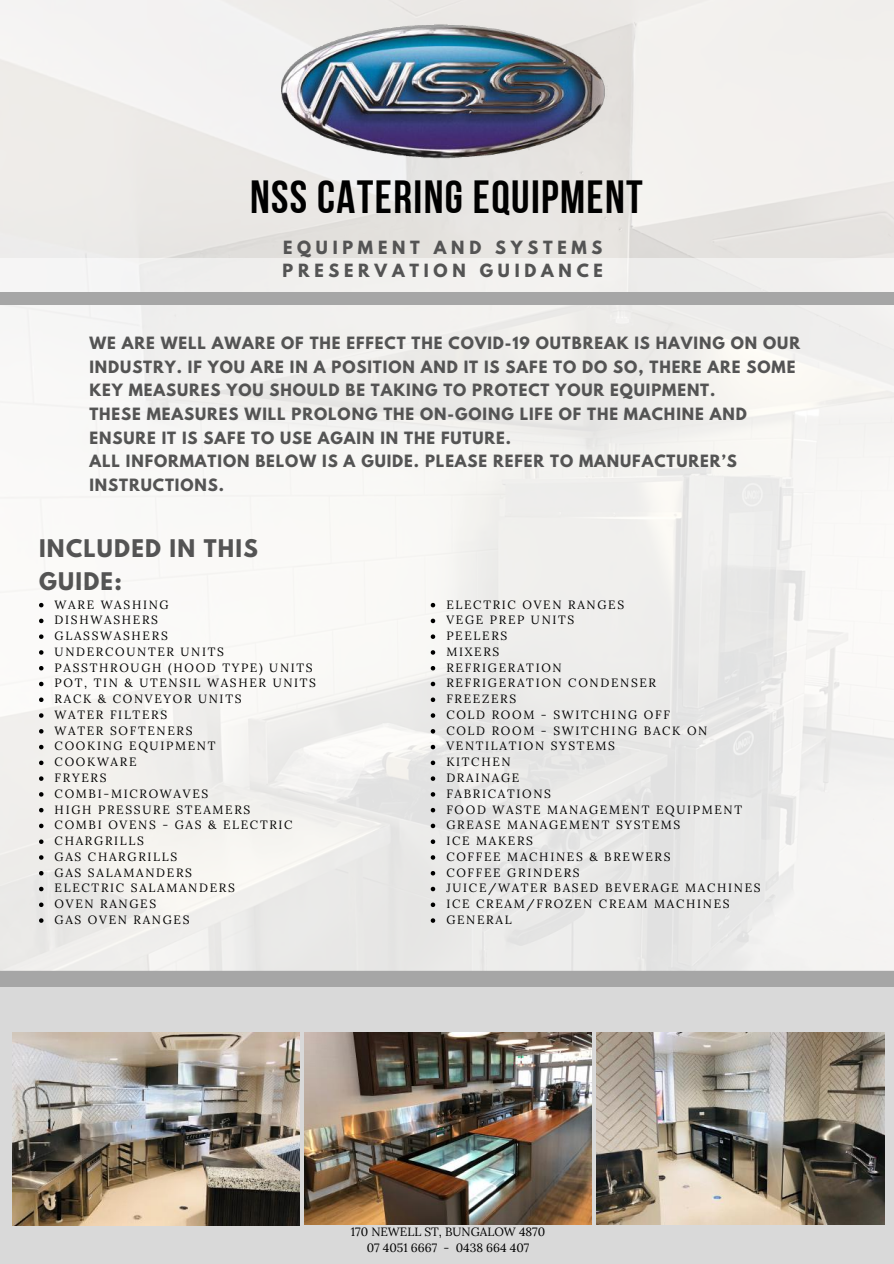
<style>
.page{position:relative;width:894px;height:1264px;background:#fff}
.page>*{position:absolute;margin:0;border:0;box-sizing:border-box;transform-origin:0 0}
.t1{font:46.35px "Bebas Neue Cyrillic";letter-spacing:.03em;color:#000}
.t2{font:700 21.6px/33.8px "League Spartan";letter-spacing:.06em;color:#545454}
.t3{font:700 16.2px/22.5px "League Spartan";letter-spacing:.295em;color:#545454}
.t4{font:700 15px/23.7px "League Spartan";letter-spacing:.06em;color:#545454}
.t5{font:12px/15.8px "Lora";letter-spacing:.14em;color:#000}
.t6{font:12px/15.8px "Lora";color:#000;text-align:center}
</style>
<div class="page">
<div style="left:0;top:258px;width:893px;height:961px;background:#f1f0ee"></div>
<div style="left:0;top:970px;width:893px;height:16px;background:#a6a6a6"></div>
<img style="left:247px;top:0;width:396px;height:187px">
<div style="left:0;top:986px;width:893px;height:277px;background:#d9d9d9"></div>
<img style="left:596px;top:1032px;width:287px;height:192px">
<img style="left:12px;top:1032px;width:288px;height:193px">
<img style="left:304px;top:1032px;width:287px;height:192px">
<div style="left:0;top:292px;width:893px;height:13px;background:#a6a6a6"></div>
<svg style="left:39px;top:603px;width:4px;height:4px"></svg>
<svg style="left:39px;top:618px;width:4px;height:5px"></svg>
<svg style="left:39px;top:634px;width:4px;height:5px"></svg>
<svg style="left:39px;top:650px;width:4px;height:4px"></svg>
<svg style="left:39px;top:666px;width:4px;height:4px"></svg>
<svg style="left:39px;top:681px;width:4px;height:5px"></svg>
<svg style="left:39px;top:697px;width:4px;height:5px"></svg>
<svg style="left:39px;top:713px;width:4px;height:4px"></svg>
<svg style="left:39px;top:729px;width:4px;height:4px"></svg>
<svg style="left:39px;top:744px;width:4px;height:5px"></svg>
<svg style="left:39px;top:760px;width:4px;height:5px"></svg>
<svg style="left:39px;top:776px;width:4px;height:4px"></svg>
<svg style="left:39px;top:792px;width:4px;height:4px"></svg>
<svg style="left:39px;top:808px;width:4px;height:4px"></svg>
<svg style="left:39px;top:823px;width:4px;height:5px"></svg>
<svg style="left:39px;top:839px;width:4px;height:5px"></svg>
<svg style="left:39px;top:855px;width:4px;height:4px"></svg>
<svg style="left:39px;top:871px;width:4px;height:4px"></svg>
<svg style="left:39px;top:886px;width:4px;height:5px"></svg>
<svg style="left:39px;top:902px;width:4px;height:5px"></svg>
<svg style="left:39px;top:918px;width:4px;height:4px"></svg>
<svg style="left:430px;top:603px;width:5px;height:4px"></svg>
<svg style="left:430px;top:618px;width:5px;height:5px"></svg>
<svg style="left:430px;top:634px;width:5px;height:5px"></svg>
<svg style="left:430px;top:650px;width:5px;height:4px"></svg>
<svg style="left:430px;top:666px;width:5px;height:4px"></svg>
<svg style="left:430px;top:681px;width:5px;height:5px"></svg>
<svg style="left:430px;top:697px;width:5px;height:5px"></svg>
<svg style="left:430px;top:713px;width:5px;height:4px"></svg>
<svg style="left:430px;top:729px;width:5px;height:4px"></svg>
<svg style="left:430px;top:744px;width:5px;height:5px"></svg>
<svg style="left:430px;top:760px;width:5px;height:5px"></svg>
<svg style="left:430px;top:776px;width:5px;height:4px"></svg>
<svg style="left:430px;top:792px;width:5px;height:4px"></svg>
<svg style="left:430px;top:808px;width:5px;height:4px"></svg>
<svg style="left:430px;top:823px;width:5px;height:5px"></svg>
<svg style="left:430px;top:839px;width:5px;height:5px"></svg>
<svg style="left:430px;top:855px;width:5px;height:4px"></svg>
<svg style="left:430px;top:871px;width:5px;height:4px"></svg>
<svg style="left:430px;top:886px;width:5px;height:5px"></svg>
<svg style="left:430px;top:902px;width:5px;height:5px"></svg>
<svg style="left:430px;top:918px;width:5px;height:4px"></svg>
<h1 class="t1" style="left:250px;top:178px;width:394px">NSS CATERING EQUIPMENT</h1>
<h3 class="t3" style="left:282px;top:238px;width:322px">EQUIPMENT AND SYSTEMS<br>PRESERVATION GUIDANCE</h3>
<p class="t4" style="left:89px;top:333px;width:712px">WE ARE WELL AWARE OF THE EFFECT THE COVID-19 OUTBREAK IS HAVING ON OUR INDUSTRY. IF YOU ARE IN A POSITION AND IT IS SAFE TO DO SO, THERE ARE SOME KEY MEASURES YOU SHOULD BE TAKING TO PROTECT YOUR EQUIPMENT.<br>THESE MEASURES WILL PROLONG THE ON-GOING LIFE OF THE MACHINE AND ENSURE IT IS SAFE TO USE AGAIN IN THE FUTURE.<br>ALL INFORMATION BELOW IS A GUIDE. PLEASE REFER TO MANUFACTURER’S INSTRUCTIONS.</p>
<h2 class="t2" style="left:39px;top:533px;width:220px">INCLUDED IN THIS<br>GUIDE:</h2>
<p class="t5" style="left:55px;top:596px;width:263px">WARE WASHING<br>DISHWASHERS<br>GLASSWASHERS<br>UNDERCOUNTER UNITS<br>PASSTHROUGH (HOOD TYPE) UNITS<br>POT, TIN &amp; UTENSIL WASHER UNITS<br>RACK &amp; CONVEYOR UNITS<br>WATER FILTERS<br>WATER SOFTENERS<br>COOKING EQUIPMENT<br>COOKWARE<br>FRYERS<br>COMBI-MICROWAVES<br>HIGH PRESSURE STEAMERS<br>COMBI OVENS - GAS &amp; ELECTRIC<br>CHARGRILLS<br>GAS CHARGRILLS<br>GAS SALAMANDERS<br>ELECTRIC SALAMANDERS<br>OVEN RANGES<br>GAS OVEN RANGES</p>
<p class="t5" style="left:446px;top:596px;width:316px">ELECTRIC OVEN RANGES<br>VEGE PREP UNITS<br>PEELERS<br>MIXERS<br>REFRIGERATION<br>REFRIGERATION CONDENSER<br>FREEZERS<br>COLD ROOM - SWITCHING OFF<br>COLD ROOM - SWITCHING BACK ON<br>VENTILATION SYSTEMS<br>KITCHEN<br>DRAINAGE<br>FABRICATIONS<br>FOOD WASTE MANAGEMENT EQUIPMENT<br>GREASE MANAGEMENT SYSTEMS<br>ICE MAKERS<br>COFFEE MACHINES &amp; BREWERS<br>COFFEE GRINDERS<br>JUICE/WATER BASED BEVERAGE MACHINES<br>ICE CREAM/FROZEN CREAM MACHINES<br>GENERAL</p>
<p class="t6" style="left:351px;top:1224px;width:196px">170 NEWELL ST, BUNGALOW 4870<br>07 4051 6667 - 0438 664 407</p>
</div>
